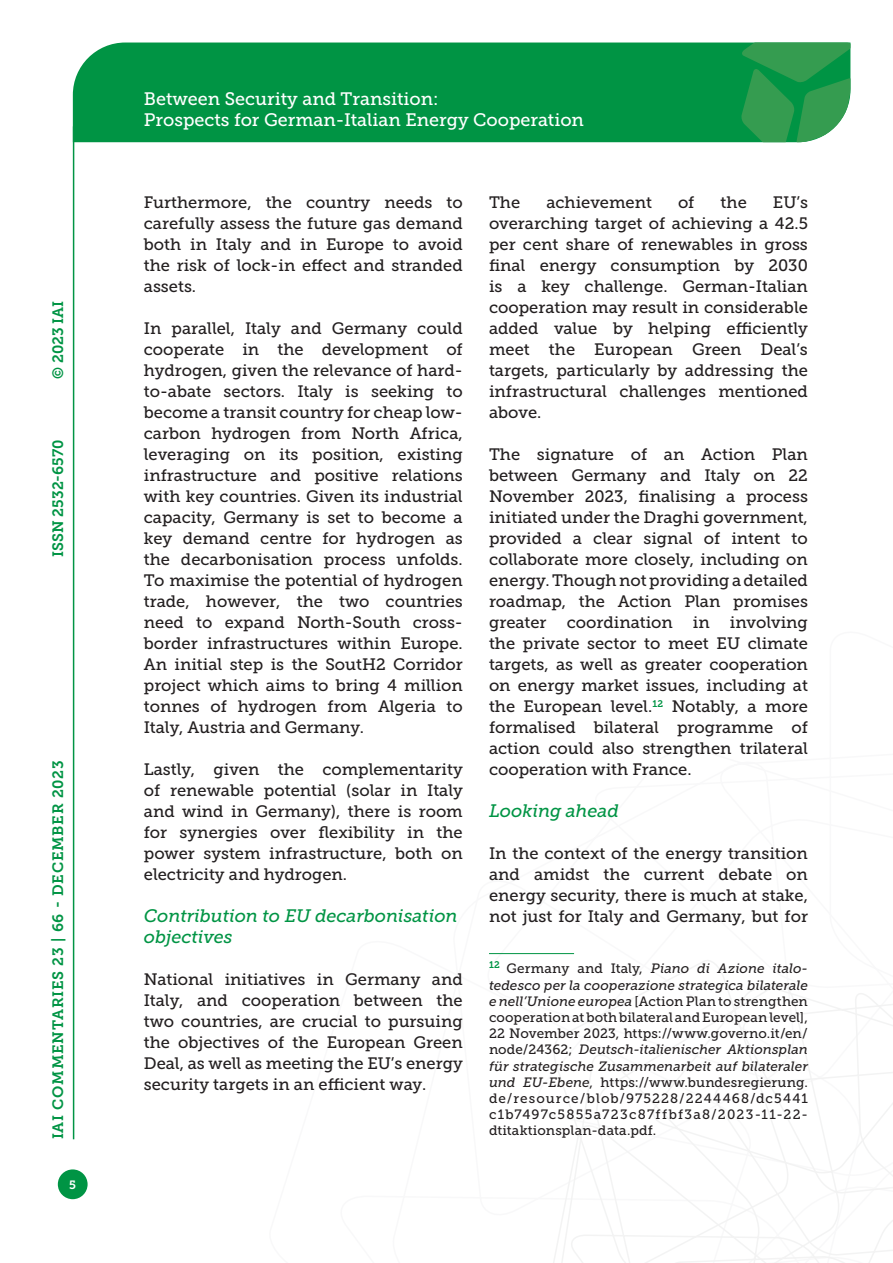
<style>
.page{position:relative;width:893px;height:1263px;background:#fff}
.page>*{position:absolute;margin:0;border:0;box-sizing:border-box;transform-origin:0 0}
.t1{font:18px/21.6px "Museo Slab 500";color:#fff}
.Titolo_paragrafo_2{font:italic 18px/21px "Museo Slab 500";color:#009444}
.Testo{font:16.5px/21px "Museo Slab 500";color:#231f20;text-align:justify}
.t2{font:15px "Museo Slab 700";letter-spacing:.05em;color:#009444}
.t3{font:15px "Museo Slab 700";color:#009444}
.Nota{font:13.5px/16.2px "Museo Slab 500";letter-spacing:.08em;color:#231f20;text-align:justify}
.t4{font:12px "Museo Slab 700";color:#fff}
.s1{font-style:italic}
</style>
<div class="page">
<svg style="left:553px;top:960px;width:340px;height:303px"></svg>
<div style="left:73px;top:43px;width:668px;height:99px;background:#009444"></div>
<svg style="left:741px;top:43px;width:109px;height:99px;background:#319e55"></svg>
<div style="left:58px;top:1169px;width:30px;height:30px;background:#009444;border-radius:50%"></div>
<hr style="left:73px;top:126px;width:1px;height:1013px;background:#009444">
<hr style="left:489px;top:953px;width:85px;height:1px;background:#009444">
<p class="t2" style="left:50px;top:379px;width:80px;rotate:-90deg">© 2023 IAI</p>
<p class="t3" style="left:50px;top:557px;width:119px;rotate:-90deg">ISSN 2532-6570</p>
<p class="t2" style="left:50px;top:1139px;width:381px;rotate:-90deg">IAI COMMENTARIES 23 | 66 - DECEMBER 2023</p>
<p class="t4" style="left:69px;top:1178px;width:8px">5</p>
<p class="t1" style="left:144px;top:88px;width:442px">Between Security and Transition:<br>Prospects for German-Italian Energy Cooperation</p>
<p class="Testo" style="left:144px;top:192px;width:320px">Furthermore, the country needs to carefully assess the future gas demand both in Italy and in Europe to avoid the risk of lock-in effect and stranded assets.</p>
<p class="Testo" style="left:144px;top:318px;width:320px">In parallel, Italy and Germany could cooperate in the development of hydrogen, given the relevance of hard&shy;to-abate sectors. Italy is seeking to become a transit country for cheap low&shy;carbon hydrogen from North Africa, leveraging on its position, existing infrastructure and positive relations with key countries. Given its industrial capacity, Germany is set to become a key demand centre for hydrogen as the decarbonisation process unfolds.<br>To maximise the potential of hydrogen trade, however, the two countries need to expand North-South cross&shy;border infrastructures within Europe.<br>An initial step is the SoutH2 Corridor project which aims to bring 4 million tonnes of hydrogen from Algeria to Italy, Austria and Germany.</p>
<p class="Testo" style="left:144px;top:759px;width:320px">Lastly, given the complementarity of renewable potential (solar in Italy and wind in Germany), there is room for synergies over flexibility in the power system infrastructure, both on electricity and hydrogen.</p>
<p class="Titolo_paragrafo_2" style="left:144px;top:905px;width:315px">Contribution to EU decarbonisation objectives</p>
<p class="Testo" style="left:144px;top:969px;width:320px">National initiatives in Germany and Italy, and cooperation between the two countries, are crucial to pursuing the objectives of the European Green Deal, as well as meeting the EU’s energy security targets in an efficient way.</p>
<p class="Testo" style="left:489px;top:192px;width:320px;text-indent:284px">EU’s overarching target of achieving a 42.5 per cent share of renewables in gross final energy consumption by 2030 is a key challenge. German-Italian cooperation may result in considerable added value by helping efficiently meet the European Green Deal’s targets, particularly by addressing the infrastructural challenges mentioned above.</p>
<p class="Testo" style="left:489px;top:444px;width:320px">The signature of an Action Plan between Germany and Italy on 22<br>November 2023, finalising a process initiated under the Draghi government, provided a clear signal of intent to collaborate more closely, including on energy. Though not providing a detailed roadmap, the Action Plan promises greater coordination in involving the private sector to meet EU climate targets, as well as greater cooperation on energy market issues, including at the European level.<sup>12</sup> Notably, a more formalised bilateral programme of action could also strengthen trilateral cooperation with France.</p>
<p class="Titolo_paragrafo_2" style="left:489px;top:800px;width:132px">Looking ahead</p>
<p class="Testo" style="left:489px;top:843px;width:320px">In the context of the energy transition and amidst the current debate on energy security, there is much at stake, not just for Italy and Germany, but for</p>
<p class="Nota" style="left:489px;top:961px;width:320px"><sup>12</sup> Germany and Italy, <span class="s1">Piano di Azione italo&shy;tedesco per la cooperazione strategica bilaterale e nell’Unione europea</span> [Action Plan to strengthen cooperation at both bilateral and European level], 22 November 2023, https://www.governo.it/en/ node/24362; <span class="s1">Deutsch-italienischer Aktionsplan für strategische Zusammenarbeit auf bilateraler und EU-Ebene</span>, https://www.bundesregierung. de/resource/blob/975228/2244468/dc5441 c1b7497c5855a723c87ffbf3a8/2023-11-22- dtitaktionsplan-data.pdf.</p>
<p class="Testo" style="left:489px;top:192px;width:33px">The</p>
<p class="Testo" style="left:546px;top:192px;width:107px">achievement</p>
<p class="Testo" style="left:678px;top:192px;width:18px">of</p>
<p class="Testo" style="left:721px;top:192px;width:28px">the</p>
</div>
